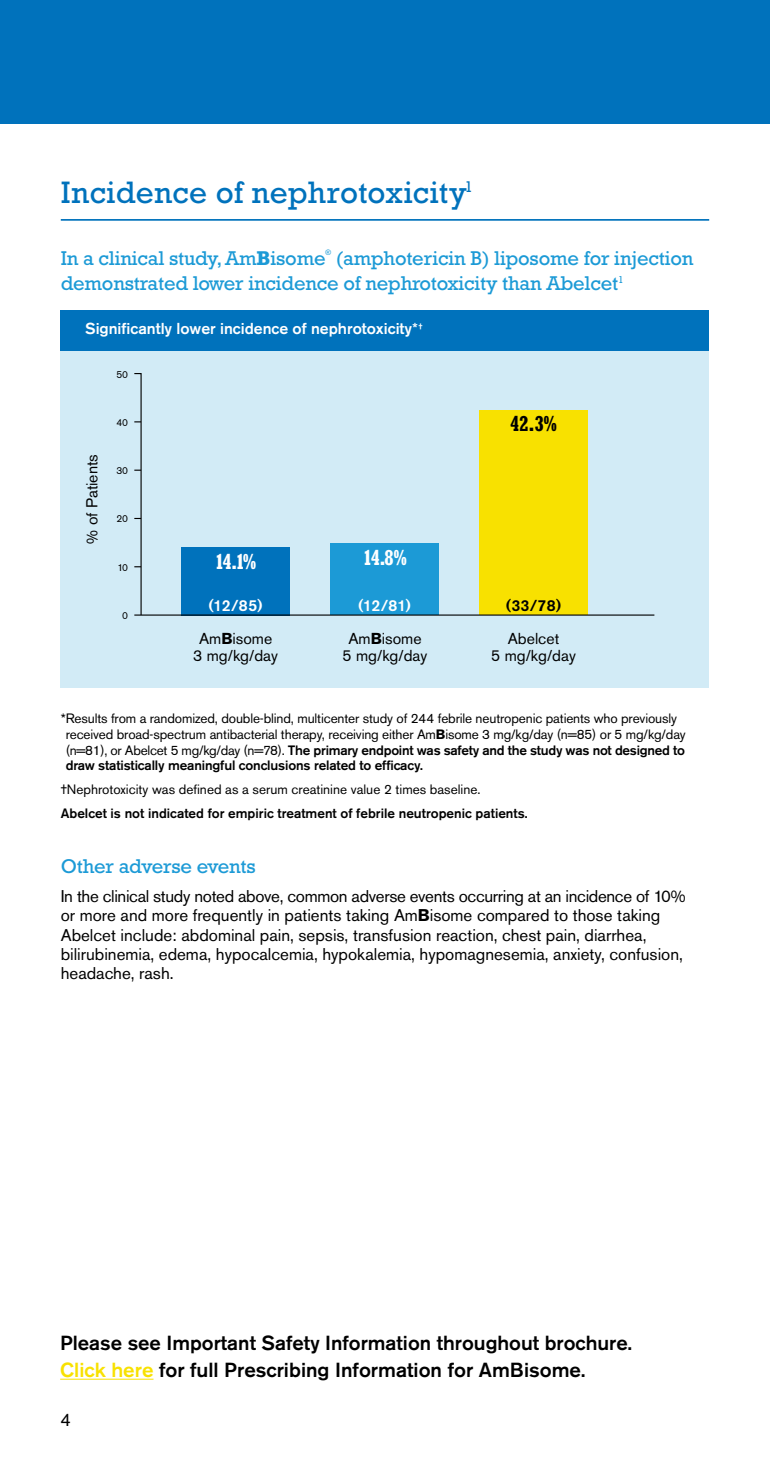
<style>
.page{position:relative;width:770px;height:1458px;background:#fff}
.page>*{position:absolute;margin:0;border:0;box-sizing:border-box;transform-origin:0 0}
.t1{font:31.5px "Rockwell Std";letter-spacing:.01em;color:#0072bc}
.t2{font:700 condensed 21.38px "Rockwell Std";color:#fff}
.t3{font:700 condensed 21.38px "Rockwell Std";color:#000}
.t4{font:20.25px/24.8px "Rockwell Std";letter-spacing:-.01em;color:#1c9ad6}
.t5{font:500 20.25px/27px "Akzidenz Grotesk BE";color:#000}
.t6{font:18px "Akzidenz Grotesk BE";color:#000}
.t7{font:16.88px/19.1px "Akzidenz Grotesk BE";color:#000}
.t8{font:15.75px/16.9px "Akzidenz Grotesk BE";color:#000;text-align:center}
.t9{font:500 15.75px "Akzidenz Grotesk BE";color:#fff}
.t10{font:500 15.75px "Akzidenz Grotesk BE";color:#000}
.t11{font:13.5px/15.8px "Akzidenz Grotesk BE";letter-spacing:-.01em;color:#000}
.t12{font:500 13.5px "Akzidenz Grotesk BE";color:#000}
.t13{font:10.12px "Akzidenz Grotesk BE";color:#000}
.t14{font:7.65px "Rockwell Std";color:#1c9ad6}
.s1{font-weight:700}
.s2{font-weight:500}
.s3{color:#f8e100}
</style>
<div class="page">
<hr style="left:61px;top:219px;width:648px;height:2px;background:#0072bc">
<div style="left:61px;top:350px;width:648px;height:338px;background:#d2ebf6"></div>
<div style="left:61px;top:310px;width:648px;height:40px;background:#0072bc"></div>
<div style="left:330px;top:544px;width:108px;height:71px;background:#1c9ad6"></div>
<svg style="left:134px;top:373px;width:8px;height:242px"></svg>
<div style="left:181px;top:547px;width:108px;height:68px;background:#0072bc"></div>
<div style="left:479px;top:411px;width:108px;height:204px;background:#f8e100"></div>
<hr style="left:134px;top:615px;width:520px;height:1px;background:#000">
<hr style="left:60px;top:1379px;width:93px;height:1px;background:#f8e100">
<div style="left:0;top:0;width:769px;height:123px;background:#0072bc"></div>
<h1 class="t1" style="left:61px;top:174px;width:414px">Incidence of nephrotoxicity<sup>1</sup></h1>
<h3 class="t4" style="left:61px;top:245px;width:266px">In a clinical study, Am<span class="s1">B</span>isome</h3>
<p class="t14" style="left:325px;top:248px;width:7px">®</p>
<h3 class="t4" style="left:61px;top:245px;width:634px;text-indent:275px">(amphotericin B) liposome for injection demonstrated lower incidence of nephrotoxicity than Abelcet<sup>1</sup></h3>
<p class="t9" style="left:85px;top:319px;width:339px">Significantly lower incidence of nephrotoxicity*<sup>†</sup></p>
<p class="t8" style="left:84px;top:544px;width:91px;rotate:-90deg">% of Patients</p>
<p class="t13" style="left:116px;top:368px;width:13px">50</p>
<p class="t13" style="left:116px;top:416px;width:13px">40</p>
<p class="t13" style="left:116px;top:465px;width:13px">30</p>
<p class="t13" style="left:116px;top:513px;width:13px">20</p>
<p class="t13" style="left:117px;top:561px;width:12px">10</p>
<p class="t13" style="left:122px;top:610px;width:7px">0</p>
<h2 class="t2" style="left:215px;top:549px;width:43px">14.1%</h2>
<h2 class="t2" style="left:363px;top:545px;width:45px">14.8%</h2>
<h2 class="t3" style="left:510px;top:411px;width:48px">42.3%</h2>
<p class="t9" style="left:208px;top:596px;width:56px">(12/85)</p>
<p class="t9" style="left:358px;top:596px;width:55px">(12/81)</p>
<p class="t10" style="left:506px;top:596px;width:57px">(33/78)</p>
<p class="t8" style="left:193px;top:630px;width:86px">Am<span class="s1">B</span>isome<br>3 mg/kg/day</p>
<p class="t8" style="left:342px;top:630px;width:86px">Am<span class="s1">B</span>isome<br>5 mg/kg/day</p>
<p class="t8" style="left:491px;top:630px;width:86px">Abelcet<br>5 mg/kg/day</p>
<p class="t11" style="left:66px;top:710px;width:621px;text-indent:-5px">*Results from a randomized, double-blind, multicenter study of 244 febrile neutropenic patients who previously received broad-spectrum antibacterial therapy, receiving either Am<span class="s1">B</span>isome 3 mg/kg/day (n=85) or 5 mg/kg/day (n=81), or Abelcet 5 mg/kg/day (n=78). <span class="s2">The primary endpoint was safety and the study was not designed to draw statistically meaningful conclusions related to efficacy.</span></p>
<p class="t11" style="left:61px;top:782px;width:421px">†Nephrotoxicity was defined as a serum creatinine value 2 times baseline.</p>
<p class="t12" style="left:61px;top:805px;width:468px">Abelcet is not indicated for empiric treatment of febrile neutropenic patients.</p>
<h3 class="t4" style="left:61px;top:854px;width:196px">Other adverse events</h3>
<p class="t7" style="left:61px;top:887px;width:626px">In the clinical study noted above, common adverse events occurring at an incidence of 10% or more and more frequently in patients taking Am<span class="s1">B</span>isome compared to those taking Abelcet include: abdominal pain, sepsis, transfusion reaction, chest pain, diarrhea, bilirubinemia, edema, hypocalcemia, hypokalemia, hypomagnesemia, anxiety, confusion, headache, rash.</p>
<h3 class="t5" style="left:60px;top:1329px;width:573px">Please see Important Safety Information throughout brochure.<br><span class="s3">Click here</span> for full Prescribing Information for AmBisome.</h3>
<h3 class="t6" style="left:61px;top:1409px;width:12px">4</h3>
</div>
